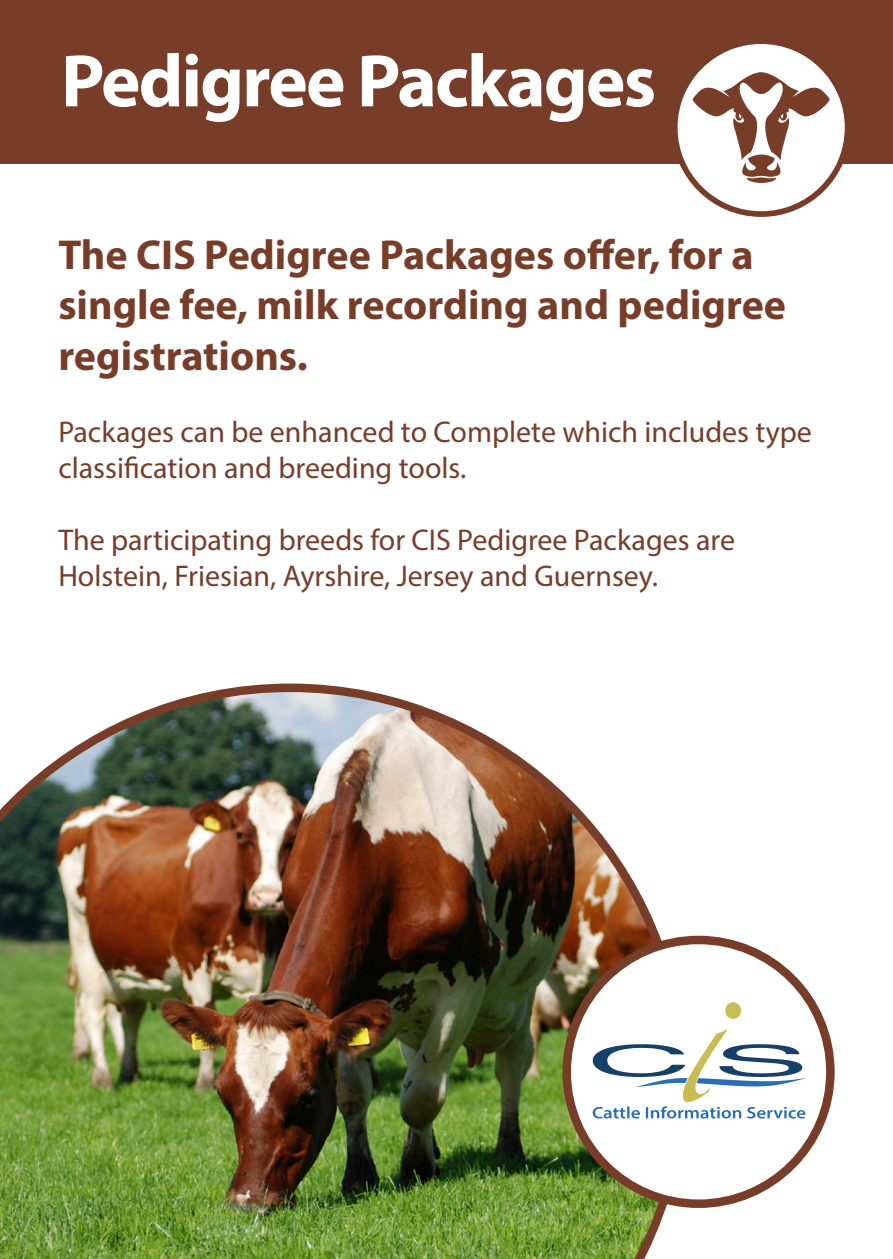
<style>
.page{position:relative;width:893px;height:1259px;background:#fff}
.page>*{position:absolute;margin:0;border:0;box-sizing:border-box;transform-origin:0 0}
.t1{font:700 75px "Myriad Pro";letter-spacing:-.025em;color:#fff}
.t2{font:700 42px/50.4px "Myriad Pro";color:#773d29}
.t3{font:30px/36px "Myriad Pro";color:#773d29}
</style>
<div class="page">
<div style="left:0;top:0;width:893px;height:164px;background:#773d29"></div>
<img style="left:0;top:683px;width:687px;height:576px">
<div style="left:562px;top:935px;width:273px;height:273px;background:#773d29;border-radius:50%"></div>
<div style="left:571px;top:944px;width:255px;height:255px;background:#fff;border-radius:50%"></div>
<svg style="left:725px;top:1002px;width:16px;height:17px"></svg>
<svg style="left:593px;top:1029px;width:212px;height:89px"></svg>
<div style="left:672px;top:38px;width:178px;height:179px;background:#773d29;border-radius:50%"></div>
<svg style="left:678px;top:44px;width:167px;height:167px"></svg>
<p class="t1" style="left:61px;top:32px;width:597px">Pedigree Packages</p>
<p class="t2" style="left:58px;top:228px;width:729px">The CIS Pedigree Packages offer, for a single fee, milk recording and pedigree registrations.</p>
<p class="t3" style="left:58px;top:413px;width:755px">Packages can be enhanced to Complete which includes type classification and breeding tools.</p>
<p class="t3" style="left:58px;top:521px;width:678px">The participating breeds for CIS Pedigree Packages are<br>Holstein, Friesian, Ayrshire, Jersey and Guernsey.</p>
</div>
